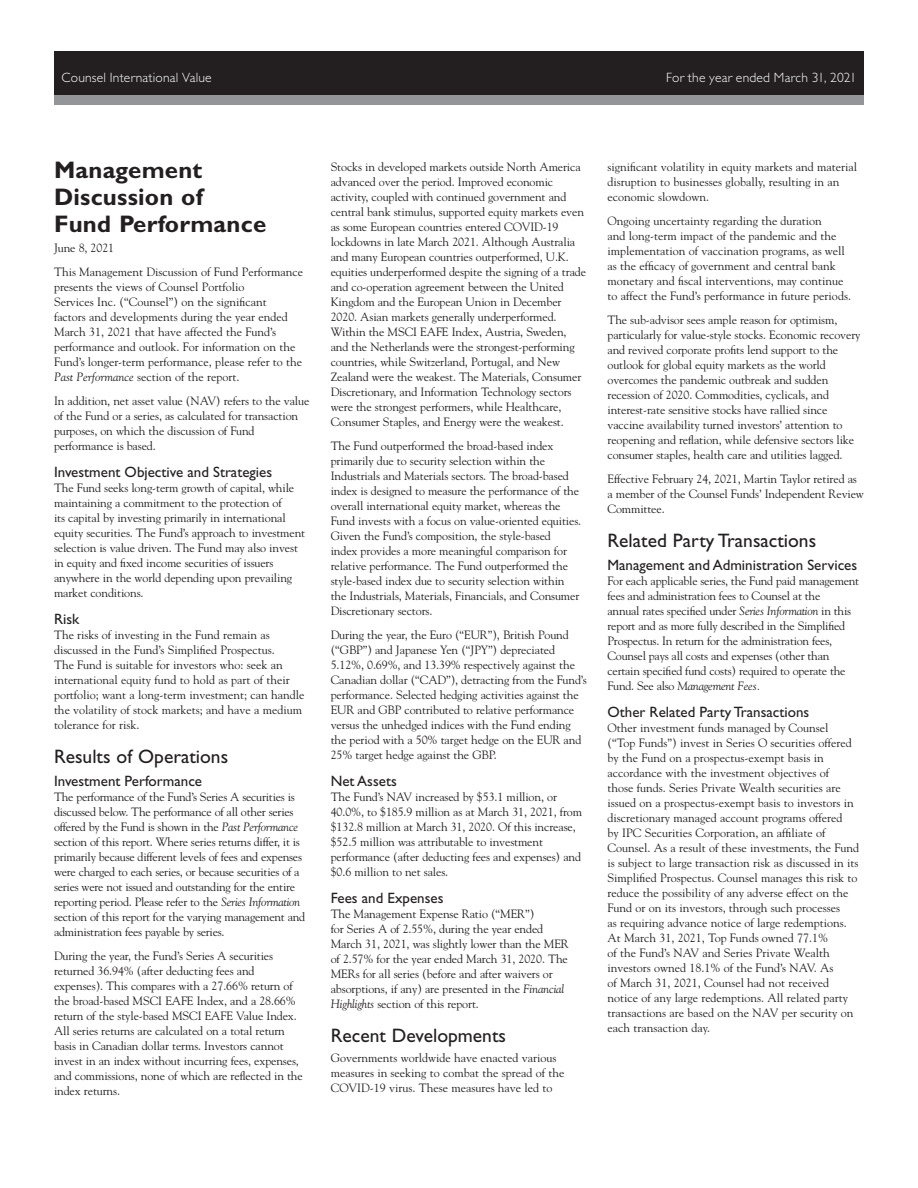
<style>
.page{position:relative;width:918px;height:1188px;background:#fff}
.page>*{position:absolute;margin:0;border:0;box-sizing:border-box;transform-origin:0 0}
.Head_with_date{font:700 24px/27px "Gill Sans Std";letter-spacing:.01em;color:#231f20}
.Subhead_Bold{font:19.5px "Gill Sans Std";color:#231f20}
._2nd_Subhead{font:15px "Gill Sans Std";color:#231f20}
.t1{font:300 13.5px "Gill Sans Std";letter-spacing:.015em;color:#fff}
.Body_Copy{font:12px/15px "Goudy Std";letter-spacing:-.01em;color:#231f20}
.s1{font-style:italic}
</style>
<div class="page">
<div style="left:54px;top:51px;width:810px;height:52px;background:#231f20"></div>
<div style="left:54px;top:95px;width:810px;height:10px;background:#939598"></div>
<p class="t1" style="left:62px;top:70px;width:152px">Counsel International Value</p>
<p class="t1" style="left:666px;top:70px;width:192px">For the year ended March 31, 2021</p>
<p class="Head_with_date" style="left:54px;top:157px;width:214px">Management<br>Discussion of<br>Fund Performance</p>
<p class="Body_Copy" style="left:54px;top:240px;width:62px">June 8, 2021</p>
<p class="Body_Copy" style="left:54px;top:264px;width:251px">This Management Discussion of Fund Performance presents the views of Counsel Portfolio<br>Services Inc. (“Counsel”) on the significant<br>factors and developments during the year ended March 31, 2021 that have affected the Fund’s performance and outlook. For information on the Fund’s longer-term performance, please refer to the <span class="s1">Past Performance</span> section of the report.</p>
<p class="Body_Copy" style="left:54px;top:393px;width:257px">In addition, net asset value (NAV) refers to the value of the Fund or a series, as calculated for transaction purposes, on which the discussion of Fund performance is based.</p>
<p class="_2nd_Subhead" style="left:54px;top:463px;width:220px">Investment Objective and Strategies</p>
<p class="Body_Copy" style="left:54px;top:480px;width:253px">The Fund seeks long-term growth of capital, while maintaining a commitment to the protection of<br>its capital by investing primarily in international equity securities. The Fund’s approach to investment selection is value driven. The Fund may also invest in equity and fixed income securities of issuers anywhere in the world depending upon prevailing market conditions.</p>
<p class="_2nd_Subhead" style="left:54px;top:610px;width:27px">Risk</p>
<p class="Body_Copy" style="left:54px;top:627px;width:252px">The risks of investing in the Fund remain as discussed in the Fund’s Simplified Prospectus.<br>The Fund is suitable for investors who: seek an international equity fund to hold as part of their portfolio; want a long-term investment; can handle the volatility of stock markets; and have a medium tolerance for risk.</p>
<p class="Subhead_Bold" style="left:54px;top:745px;width:176px">Results of Operations</p>
<p class="_2nd_Subhead" style="left:54px;top:772px;width:150px">Investment Performance</p>
<p class="Body_Copy" style="left:54px;top:789px;width:253px">The performance of the Fund’s Series A securities is discussed below. The performance of all other series offered by the Fund is shown in the <span class="s1">Past Performance </span>section of this report. Where series returns differ, it is primarily because different levels of fees and expenses were charged to each series, or because securities of a series were not issued and outstanding for the entire reporting period. Please refer to the <span class="s1">Series Information </span>section of this report for the varying management and administration fees payable by series.</p>
<p class="Body_Copy" style="left:54px;top:948px;width:250px">During the year, the Fund’s Series A securities returned 36.94% (after deducting fees and expenses). This compares with a 27.66% return of the broad-based MSCI EAFE Index, and a 28.66% return of the style-based MSCI EAFE Value Index.<br>All series returns are calculated on a total return basis in Canadian dollar terms. Investors cannot invest in an index without incurring fees, expenses, and commissions, none of which are reflected in the index returns.</p>
<p class="Body_Copy" style="left:331px;top:159px;width:257px">Stocks in developed markets outside North America advanced over the period. Improved economic activity, coupled with continued government and central bank stimulus, supported equity markets even as some European countries entered COVID-19 lockdowns in late March 2021. Although Australia and many European countries outperformed, U.K. equities underperformed despite the signing of a trade and co-operation agreement between the United Kingdom and the European Union in December 2020. Asian markets generally underperformed.<br>Within the MSCI EAFE Index, Austria, Sweden, and the Netherlands were the strongest-performing countries, while Switzerland, Portugal, and New Zealand were the weakest. The Materials, Consumer Discretionary, and Information Technology sectors were the strongest performers, while Healthcare, Consumer Staples, and Energy were the weakest.</p>
<p class="Body_Copy" style="left:331px;top:438px;width:252px">The Fund outperformed the broad-based index primarily due to security selection within the Industrials and Materials sectors. The broad-based index is designed to measure the performance of the overall international equity market, whereas the Fund invests with a focus on value-oriented equities.<br>Given the Fund’s composition, the style-based<br>index provides a more meaningful comparison for relative performance. The Fund outperformed the style-based index due to security selection within the Industrials, Materials, Financials, and Consumer Discretionary sectors.</p>
<p class="Body_Copy" style="left:331px;top:627px;width:258px">During the year, the Euro (“EUR”), British Pound (“GBP”) and Japanese Yen (“JPY”) depreciated 5.12%, 0.69%, and 13.39% respectively against the Canadian dollar (“CAD”), detracting from the Fund’s performance. Selected hedging activities against the EUR and GBP contributed to relative performance versus the unhedged indices with the Fund ending the period with a 50% target hedge on the EUR and 25% target hedge against the GBP.</p>
<p class="_2nd_Subhead" style="left:331px;top:772px;width:68px">Net Assets</p>
<p class="Body_Copy" style="left:331px;top:789px;width:253px">The Fund’s NAV increased by $53.1 million, or 40.0%, to $185.9 million as at March 31, 2021, from $132.8 million at March 31, 2020. Of this increase, $52.5 million was attributable to investment performance (after deducting fees and expenses) and $0.6 million to net sales.</p>
<p class="_2nd_Subhead" style="left:331px;top:889px;width:114px">Fees and Expenses</p>
<p class="Body_Copy" style="left:331px;top:906px;width:240px">The Management Expense Ratio (“MER”)<br>for Series A of 2.55%, during the year ended March 31, 2021, was slightly lower than the MER of 2.57% for the year ended March 31, 2020. The MERs for all series (before and after waivers or absorptions, if any) are presented in the <span class="s1">Financial Highlights</span> section of this report.</p>
<p class="Subhead_Bold" style="left:331px;top:1024px;width:177px">Recent Developments</p>
<p class="Body_Copy" style="left:331px;top:1050px;width:235px">Governments worldwide have enacted various measures in seeking to combat the spread of the<br>COVID-19 virus. These measures have led to</p>
<p class="Body_Copy" style="left:608px;top:159px;width:251px">significant volatility in equity markets and material disruption to businesses globally, resulting in an economic slowdown.</p>
<p class="Body_Copy" style="left:608px;top:213px;width:245px">Ongoing uncertainty regarding the duration<br>and long-term impact of the pandemic and the implementation of vaccination programs, as well as the efficacy of government and central bank monetary and fiscal interventions, may continue to affect the Fund’s performance in future periods.</p>
<p class="Body_Copy" style="left:608px;top:312px;width:255px">The sub-advisor sees ample reason for optimism, particularly for value-style stocks. Economic recovery and revived corporate profits lend support to the outlook for global equity markets as the world overcomes the pandemic outbreak and sudden recession of 2020. Commodities, cyclicals, and interest-rate sensitive stocks have rallied since vaccine availability turned investors’ attention to reopening and reflation, while defensive sectors like consumer staples, health care and utilities lagged.</p>
<p class="Body_Copy" style="left:608px;top:471px;width:258px">Effective February 24, 2021, Martin Taylor retired as a member of the Counsel Funds’ Independent Review<br>Committee.</p>
<p class="Subhead_Bold" style="left:608px;top:530px;width:210px">Related Party Transactions</p>
<p class="_2nd_Subhead" style="left:608px;top:556px;width:251px">Management and Administration Services</p>
<p class="Body_Copy" style="left:608px;top:573px;width:253px">For each applicable series, the Fund paid management fees and administration fees to Counsel at the<br>annual rates specified under <span class="s1">Series Information</span> in this report and as more fully described in the Simplified Prospectus. In return for the administration fees, Counsel pays all costs and expenses (other than certain specified fund costs) required to operate the Fund. See also <span class="s1">Management Fees.</span></p>
<p class="_2nd_Subhead" style="left:608px;top:703px;width:203px">Other Related Party Transactions</p>
<p class="Body_Copy" style="left:608px;top:720px;width:253px">Other investment funds managed by Counsel (“Top Funds”) invest in Series O securities offered by the Fund on a prospectus-exempt basis in accordance with the investment objectives of<br>those funds. Series Private Wealth securities are issued on a prospectus-exempt basis to investors in discretionary managed account programs offered<br>by IPC Securities Corporation, an affiliate of Counsel. As a result of these investments, the Fund is subject to large transaction risk as discussed in its Simplified Prospectus. Counsel manages this risk to reduce the possibility of any adverse effect on the Fund or on its investors, through such processes<br>as requiring advance notice of large redemptions.<br>At March 31, 2021, Top Funds owned 77.1%<br>of the Fund’s NAV and Series Private Wealth investors owned 18.1% of the Fund’s NAV. As<br>of March 31, 2021, Counsel had not received notice of any large redemptions. All related party transactions are based on the NAV per security on each transaction day.</p>
</div>
